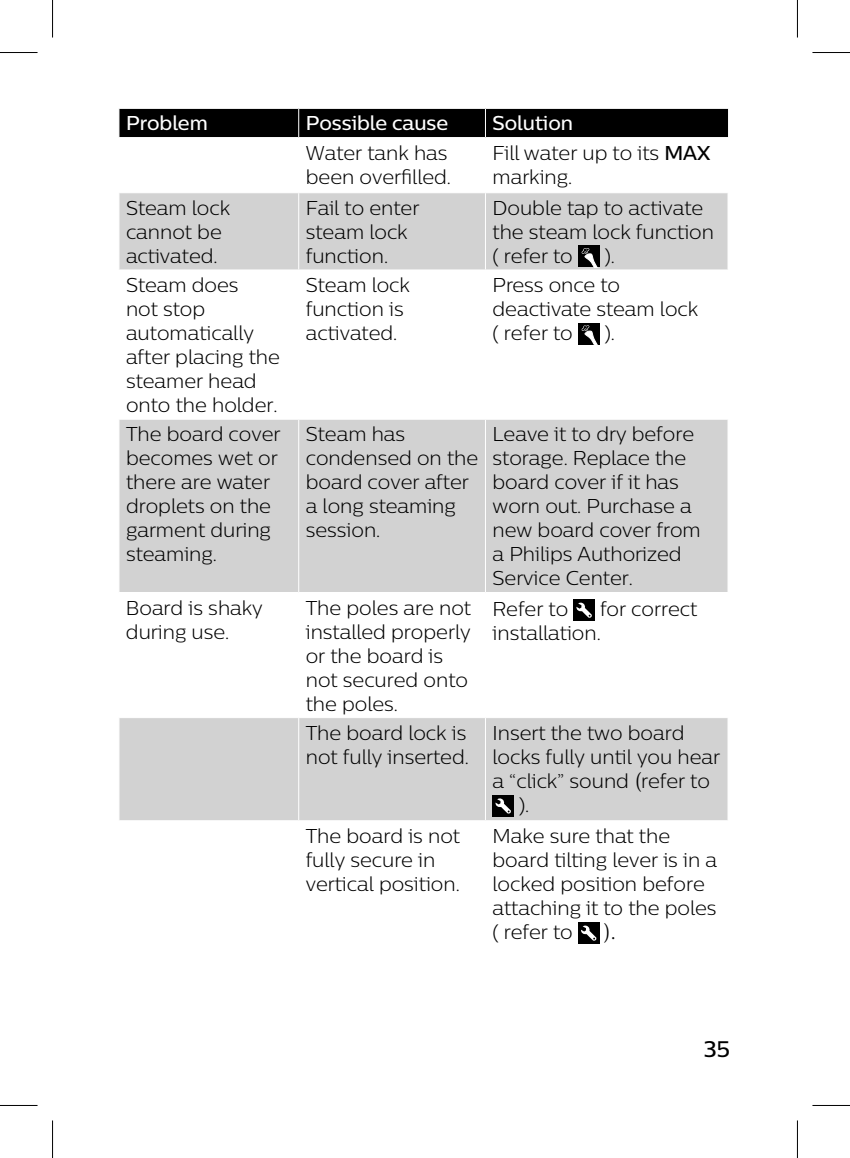
<style>
.page{position:relative;width:850px;height:1158px;background:#fff}
.page>*{position:absolute;margin:0;border:0;box-sizing:border-box;transform-origin:0 0}
.t1{font:500 22.5px "Centrale Sans";color:#000}
.chapter-table-roweve{font:300 20px/24px "Centrale Sans";color:#000}
.TABEL_kopjes{font:500 20px "Centrale Sans";color:#fff}
.chapter-table-roweve-2{font:20px "Koz Min Pr 6 N";color:#000}
.s1{font-weight:500}
.s2{font-family:"Koz Min Pr 6 N";font-weight:400}
</style>
<div class="page">
<div style="left:119px;top:193px;width:608px;height:76px;background:#d2d2d2"></div>
<svg style="left:119px;top:420px;width:608px;height:400px;fill:#d2d2d2"></svg>
<div style="left:119px;top:108px;width:608px;height:29px;background:#000"></div>
<hr style="left:298px;top:193px;width:1px;height:76px;background:#fff">
<hr style="left:485px;top:193px;width:1px;height:76px;background:#fff">
<hr style="left:298px;top:419px;width:1px;height:173px;background:#fff">
<hr style="left:485px;top:419px;width:1px;height:173px;background:#fff">
<hr style="left:118px;top:592px;width:180px;height:1px;background:#fff">
<hr style="left:298px;top:592px;width:187px;height:1px;background:#fff">
<hr style="left:485px;top:592px;width:243px;height:1px;background:#fff">
<hr style="left:298px;top:593px;width:1px;height:124px;background:#fff">
<hr style="left:485px;top:593px;width:1px;height:124px;background:#fff">
<hr style="left:118px;top:717px;width:180px;height:1px;background:#fff">
<hr style="left:298px;top:717px;width:187px;height:1px;background:#fff">
<hr style="left:485px;top:717px;width:243px;height:1px;background:#fff">
<hr style="left:298px;top:718px;width:1px;height:102px;background:#fff">
<hr style="left:485px;top:718px;width:1px;height:102px;background:#fff">
<div style="left:577px;top:246px;width:22px;height:21px;background:#000"></div>
<svg style="left:581px;top:248px;width:17px;height:19px"></svg>
<div style="left:577px;top:323px;width:22px;height:21px;background:#000"></div>
<svg style="left:581px;top:325px;width:17px;height:19px"></svg>
<div style="left:573px;top:599px;width:21px;height:22px;background:#000"></div>
<svg style="left:576px;top:602px;width:15px;height:16px"></svg>
<div style="left:492px;top:795px;width:21px;height:21px;background:#000"></div>
<svg style="left:495px;top:798px;width:16px;height:15px"></svg>
<div style="left:577px;top:922px;width:22px;height:21px;background:#000"></div>
<svg style="left:581px;top:925px;width:15px;height:15px"></svg>
<hr style="left:0;top:52px;width:38px;height:1px;background:#000">
<hr style="left:812px;top:52px;width:37px;height:1px;background:#000">
<hr style="left:0;top:1104px;width:38px;height:1px;background:#000">
<hr style="left:812px;top:1104px;width:37px;height:1px;background:#000">
<hr style="left:52px;top:0;width:1px;height:38px;background:#000">
<hr style="left:52px;top:1120px;width:1px;height:37px;background:#000">
<hr style="left:796px;top:0;width:1px;height:38px;background:#000">
<hr style="left:796px;top:1120px;width:1px;height:37px;background:#000">
<p class="TABEL_kopjes" style="left:126px;top:111px;width:83px">Problem</p>
<p class="TABEL_kopjes" style="left:305px;top:111px;width:144px">Possible cause</p>
<p class="TABEL_kopjes" style="left:492px;top:111px;width:82px">Solution</p>
<p class="chapter-table-roweve" style="left:305px;top:140px;width:147px">Water tank has been overfilled.</p>
<p class="chapter-table-roweve" style="left:492px;top:140px;width:219px">Fill water up to its <span class="s1">MAX </span>marking.</p>
<p class="chapter-table-roweve" style="left:126px;top:195px;width:106px">Steam lock cannot be activated.</p>
<p class="chapter-table-roweve" style="left:305px;top:195px;width:115px">Fail to enter steam lock function.</p>
<p class="chapter-table-roweve" style="left:492px;top:195px;width:223px">Double tap to activate the steam lock function ( refer to</p>
<p class="chapter-table-roweve" style="left:604px;top:243px;width:12px">).</p>
<p class="chapter-table-roweve" style="left:126px;top:272px;width:155px">Steam does<br>not stop automatically after placing the steamer head onto the holder.</p>
<p class="chapter-table-roweve" style="left:305px;top:272px;width:106px">Steam lock function is activated.</p>
<p class="chapter-table-roweve" style="left:492px;top:272px;width:207px">Press once to deactivate steam lock ( refer to</p>
<p class="chapter-table-roweve" style="left:604px;top:320px;width:12px">).</p>
<p class="chapter-table-roweve" style="left:126px;top:422px;width:156px">The board cover becomes wet or there are water droplets on the garment during steaming.</p>
<p class="chapter-table-roweve" style="left:305px;top:422px;width:174px">Steam has condensed on the board cover after a long steaming session.</p>
<p class="chapter-table-roweve" style="left:492px;top:422px;width:209px">Leave it to dry before storage. Replace the board cover if it has worn out. Purchase a new board cover from a Philips Authorized<br>Service Center.</p>
<p class="chapter-table-roweve" style="left:126px;top:595px;width:138px">Board is shaky during use.</p>
<p class="chapter-table-roweve" style="left:305px;top:595px;width:167px">The poles are not installed properly or the board is not secured onto the poles.</p>
<p class="chapter-table-roweve" style="left:492px;top:596px;width:77px">Refer to</p>
<p class="chapter-table-roweve" style="left:492px;top:596px;width:206px;text-indent:107px">for correct installation.</p>
<p class="chapter-table-roweve" style="left:305px;top:720px;width:164px">The board lock is not fully inserted.</p>
<p class="chapter-table-roweve" style="left:492px;top:720px;width:193px">Insert the two board</p>
<p class="chapter-table-roweve" style="left:492px;top:744px;width:229px">locks fully until you hear</p>
<p class="chapter-table-roweve" style="left:492px;top:768px;width:219px">a “click” sound <span class="s2">(</span>refer to</p>
<p class="chapter-table-roweve" style="left:519px;top:792px;width:12px">).</p>
<p class="chapter-table-roweve" style="left:305px;top:823px;width:156px">The board is not fully secure in vertical position.</p>
<p class="chapter-table-roweve" style="left:492px;top:823px;width:226px">Make sure that the board tilting lever is in a locked position before attaching it to the poles ( refer to</p>
<p class="chapter-table-roweve-2" style="left:604px;top:920px;width:12px">).</p>
<p class="t1" style="left:703px;top:1034px;width:28px">35</p>
</div>
